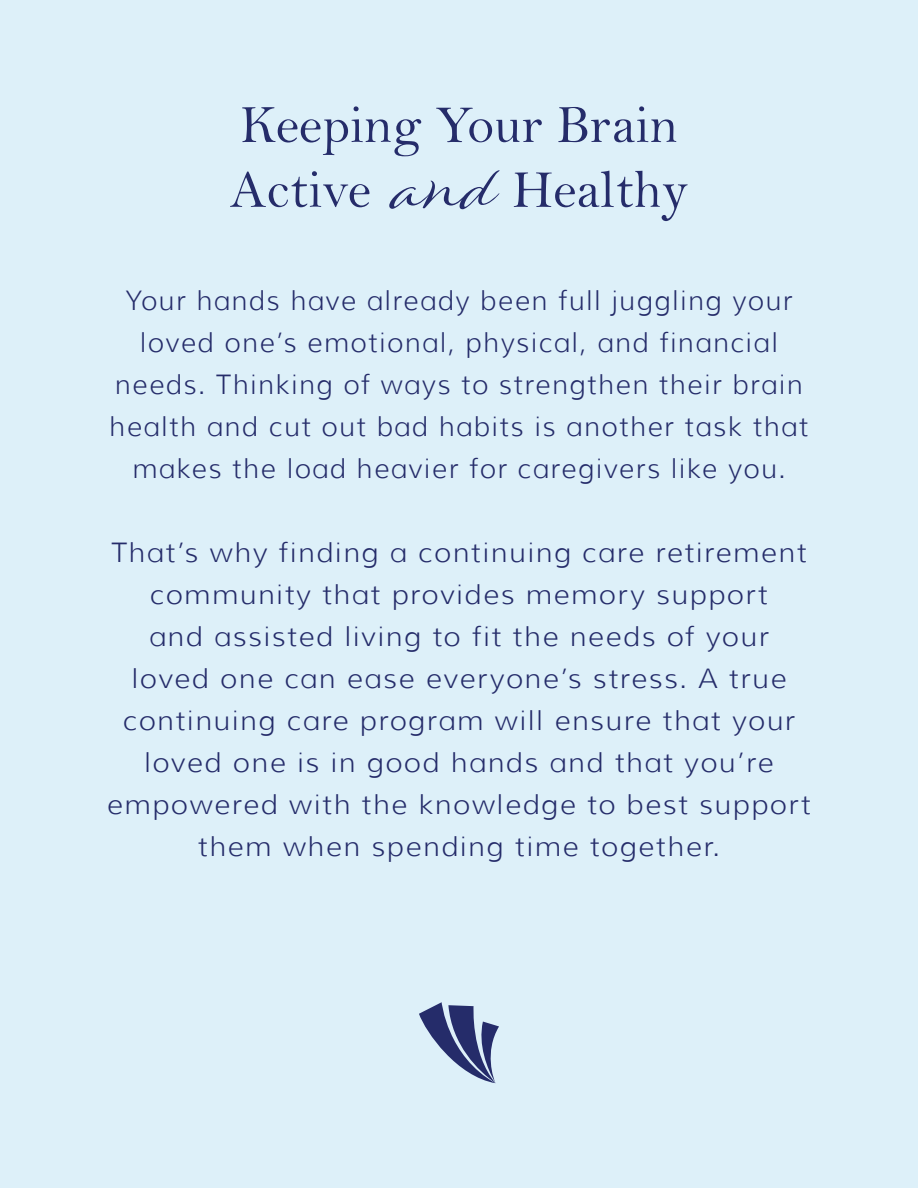
<style>
.page{position:relative;width:918px;height:1188px;background:#ddf0f9}
.page>*{position:absolute;margin:0;border:0;box-sizing:border-box;transform-origin:0 0}
.t1{font:54px/64.8px "Bell";color:#252c6a}
.t2{font:300 27px/42px "Muli";letter-spacing:.05em;color:#252c6a;text-align:center;scale:1.05 1}
.t3{font:300 27px/42px "Muli";letter-spacing:.05em;color:#252c6a;text-align:center}
.s1{font-family:"Winsome"}
</style>
<div class="page">
<svg style="left:419px;top:1002px;width:80px;height:81px"></svg>
<h1 class="t1" style="left:230px;top:92px;width:460px">Keeping Your Brain<br>Active <span class="s1">and</span> Healthy</h1>
<p class="t3" style="left:109px;top:279px;width:701px">Your hands have already been full juggling your loved one’s emotional, physical, and financial needs. Thinking of ways to strengthen their brain health and cut out bad habits is another task that makes the load heavier for caregivers like you.</p>
<p class="t2" style="left:107px;top:531px;width:672px">That’s why finding a continuing care retirement community that provides memory support<br>and assisted living to fit the needs of your loved one can ease everyone’s stress. A true continuing care program will ensure that your loved one is in good hands and that you’re empowered with the knowledge to best support them when spending time together.</p>
</div>
